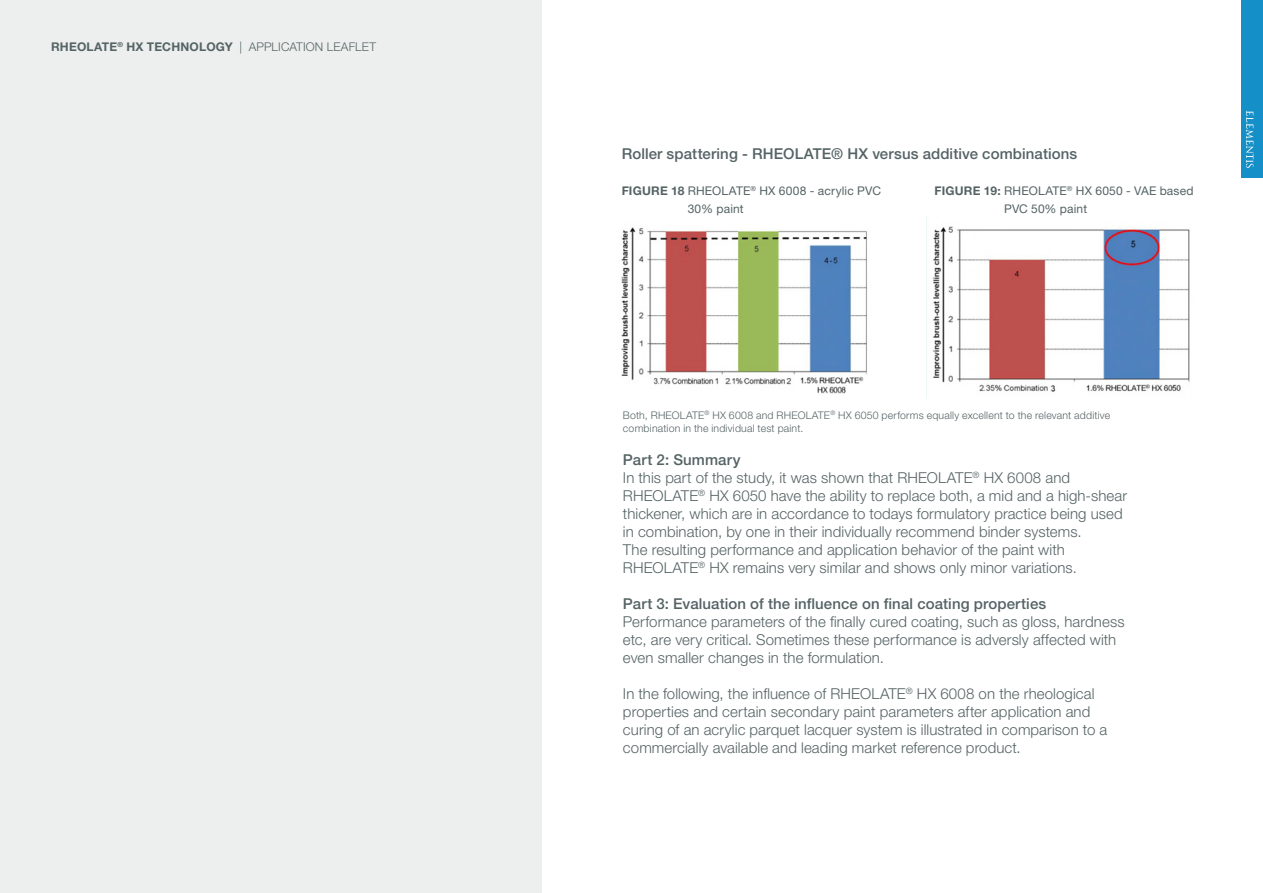
<style>
.page{position:relative;width:1263px;height:893px;background:#fff}
.page>*{position:absolute;margin:0;border:0;box-sizing:border-box;transform-origin:0 0}
.t1{font:300 15px/18px "Helvetica Neue LT Std";letter-spacing:.005em;color:#556364}
.t2{font:500 15px "Helvetica Neue LT Std";letter-spacing:.005em;color:#556364}
.t3{font:12px/18px "Helvetica Neue LT Std";letter-spacing:.015em;color:#556364}
.t4{font:700 12px "Helvetica Neue LT Std";letter-spacing:.015em;color:#556364}
.t5{font:300 10.5px/13.5px "Helvetica Neue LT Std";letter-spacing:.02em;color:#556364}
.s1{font-weight:300}
.s2{font-weight:700}
.s3{font-weight:500}
</style>
<div class="page">
<div style="left:0;top:0;width:542px;height:893px;background:#edefee"></div>
<div style="left:1242px;top:0;width:21px;height:177px;background:#158fc7"></div>
<img style="left:621px;top:227px;width:246px;height:167px">
<img style="left:926px;top:217px;width:264px;height:182px">
<svg style="left:1246px;top:111px;width:8px;height:57px"></svg>
<p class="t4" style="left:51px;top:39px;width:327px">RHEOLATE<sup>®</sup> HX TECHNOLOGY <span class="s1">| APPLICATION LEAFLET</span></p>
<p class="t2" style="left:622px;top:145px;width:457px">Roller spattering - RHEOLATE® HX versus additive combinations</p>
<p class="t3" style="left:688px;top:182px;width:195px;text-indent:-66px"><span class="s2">FIGURE 18</span> RHEOLATE<sup>®</sup> HX 6008 - acrylic PVC<br>30% paint</p>
<p class="t3" style="left:1004px;top:182px;width:191px;text-indent:-70px"><span class="s2">FIGURE 19:</span> RHEOLATE<sup>®</sup> HX 6050 - VAE based<br>PVC 50% paint</p>
<p class="t5" style="left:623px;top:408px;width:489px">Both, RHEOLATE<sup>®</sup> HX 6008 and RHEOLATE<sup>®</sup> HX 6050 performs equally excellent to the relevant additive combination in the individual test paint.</p>
<p class="t1" style="left:623px;top:450px;width:506px"><span class="s3">Part 2: Summary<br></span>In this part of the study, it was shown that RHEOLATE<sup>®</sup> HX 6008 and RHEOLATE<sup>®</sup> HX 6050 have the ability to replace both, a mid and a high-shear thickener, which are in accordance to todays formulatory practice being used in combination, by one in their individually recommend binder systems.<br>The resulting performance and application behavior of the paint with RHEOLATE<sup>®</sup> HX remains very similar and shows only minor variations.</p>
<p class="t2" style="left:623px;top:595px;width:425px">Part 3: Evaluation of the influence on final coating properties</p>
<p class="t1" style="left:623px;top:612px;width:503px">Performance parameters of the finally cured coating, such as gloss, hardness etc, are very critical. Sometimes these performance is adversly affected with even smaller changes in the formulation.</p>
<p class="t1" style="left:623px;top:684px;width:486px">In the following, the influence of RHEOLATE<sup>®</sup> HX 6008 on the rheological properties and certain secondary paint parameters after application and curing of an acrylic parquet lacquer system is illustrated in comparison to a commercially available and leading market reference product.</p>
</div>
